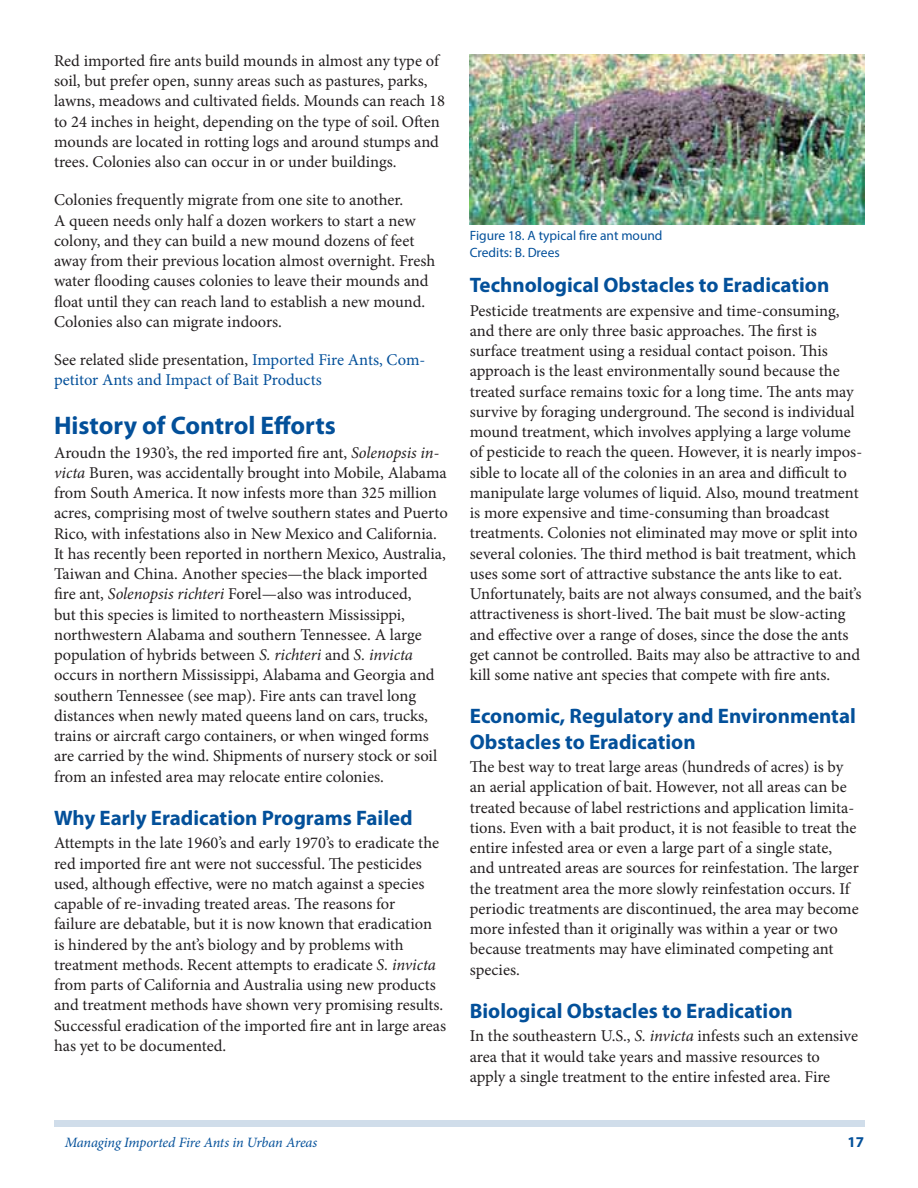
<style>
.page{position:relative;width:918px;height:1188px;background:#fff}
.page>*{position:absolute;margin:0;border:0;box-sizing:border-box;transform-origin:0 0}
.t1{font:700 25.5px "Myriad Pro";color:#03509a}
.t2{font:700 21px/25.2px "Myriad Pro";color:#03509a}
.t3{font:16.5px/20.2px "Minion Pro";color:#231f20}
.t4{font:16.5px/20.2px "Minion Pro";color:#03509a}
.t5{font:700 15px "Myriad Pro";color:#03509a}
.t6{font:italic 14.25px "Minion Pro";letter-spacing:-.015em;color:#03509a}
.t7{font:13.5px/16.5px "Myriad Pro";color:#03509a}
.s1{color:#231f20}
.s2{font-style:italic}
</style>
<div class="page">
<div style="left:54px;top:1120px;width:810px;height:7px;background:#d0ddea"></div>
<img style="left:470px;top:54px;width:394px;height:171px">
<p class="t3" style="left:54px;top:52px;width:393px">Red imported fire ants build mounds in almost any type of soil, but prefer open, sunny areas such as pastures, parks, lawns, meadows and cultivated fields. Mounds can reach 18 to 24 inches in height, depending on the type of soil. Often mounds are located in rotting logs and around stumps and trees. Colonies also can occur in or under buildings.</p>
<p class="t3" style="left:54px;top:191px;width:383px">Colonies frequently migrate from one site to another.<br>A queen needs only half a dozen workers to start a new colony, and they can build a new mound dozens of feet away from their previous location almost overnight. Fresh water flooding causes colonies to leave their mounds and float until they can reach land to establish a new mound.<br>Colonies also can migrate indoors.</p>
<p class="t4" style="left:54px;top:351px;width:373px"><span class="s1">See related slide presentation,</span> Imported Fire Ants, Com&shy;petitor Ants and Impact of Bait Products</p>
<h1 class="t1" style="left:54px;top:416px;width:283px">History of Control Efforts</h1>
<p class="t3" style="left:54px;top:444px;width:395px">Aroudn the 1930’s, the red imported fire ant, <span class="s2">Solenopsis in&shy;victa</span> Buren, was accidentally brought into Mobile, Alabama from South America. It now infests more than 325 million acres, comprising most of twelve southern states and Puerto Rico, with infestations also in New Mexico and California.<br>It has recently been reported in northern Mexico, Australia, Taiwan and China. Another species—the black imported fire ant, <span class="s2">Solenopsis richteri</span> Forel—also was introduced,<br>but this species is limited to northeastern Mississippi, northwestern Alabama and southern Tennessee. A large population of hybrids between <span class="s2">S. richteri</span> and <span class="s2">S. invicta </span>occurs in northern Mississippi, Alabama and Georgia and southern Tennessee (see map). Fire ants can travel long distances when newly mated queens land on cars, trucks, trains or aircraft cargo containers, or when winged forms are carried by the wind. Shipments of nursery stock or soil from an infested area may relocate entire colonies.</p>
<p class="t2" style="left:54px;top:807px;width:360px">Why Early Eradication Programs Failed</p>
<p class="t3" style="left:54px;top:834px;width:394px">Attempts in the late 1960’s and early 1970’s to eradicate the red imported fire ant were not successful. The pesticides used, although effective, were no match against a species capable of re-invading treated areas. The reasons for<br>failure are debatable, but it is now known that eradication is hindered by the ant’s biology and by problems with treatment methods. Recent attempts to eradicate <span class="s2">S. invicta </span>from parts of California and Australia using new products and treatment methods have shown very promising results.<br>Successful eradication of the imported fire ant in large areas has yet to be documented.</p>
<p class="t7" style="left:470px;top:228px;width:194px">Figure 18. A typical fire ant mound<br>Credits: B. Drees</p>
<p class="t2" style="left:470px;top:274px;width:361px">Technological Obstacles to Eradication</p>
<p class="t3" style="left:470px;top:302px;width:394px">Pesticide treatments are expensive and time-consuming, and there are only three basic approaches. The first is surface treatment using a residual contact poison. This approach is the least environmentally sound because the treated surface remains toxic for a long time. The ants may survive by foraging underground. The second is individual mound treatment, which involves applying a large volume of pesticide to reach the queen. However, it is nearly impos&shy;sible to locate all of the colonies in an area and difficult to manipulate large volumes of liquid. Also, mound treatment is more expensive and time-consuming than broadcast treatments. Colonies not eliminated may move or split into several colonies. The third method is bait treatment, which uses some sort of attractive substance the ants like to eat.<br>Unfortunately, baits are not always consumed, and the bait’s attractiveness is short-lived. The bait must be slow-acting and effective over a range of doses, since the dose the ants get cannot be controlled. Baits may also be attractive to and kill some native ant species that compete with fire ants.</p>
<p class="t2" style="left:470px;top:705px;width:388px">Economic, Regulatory and Environmental<br>Obstacles to Eradication</p>
<p class="t3" style="left:470px;top:758px;width:391px">The best way to treat large areas (hundreds of acres) is by an aerial application of bait. However, not all areas can be treated because of label restrictions and application limita&shy;tions. Even with a bait product, it is not feasible to treat the entire infested area or even a large part of a single state, and untreated areas are sources for reinfestation. The larger the treatment area the more slowly reinfestation occurs. If periodic treatments are discontinued, the area may become more infested than it originally was within a year or two because treatments may have eliminated competing ant species.</p>
<p class="t2" style="left:470px;top:1000px;width:325px">Biological Obstacles to Eradication</p>
<p class="t3" style="left:470px;top:1027px;width:390px">In the southeastern U.S., <span class="s2">S. invicta</span> infests such an extensive area that it would take years and massive resources to apply a single treatment to the entire infested area. Fire</p>
<p class="t6" style="left:65px;top:1137px;width:254px">Managing Imported Fire Ants in Urban Areas</p>
<p class="t5" style="left:847px;top:1137px;width:18px">17</p>
</div>
